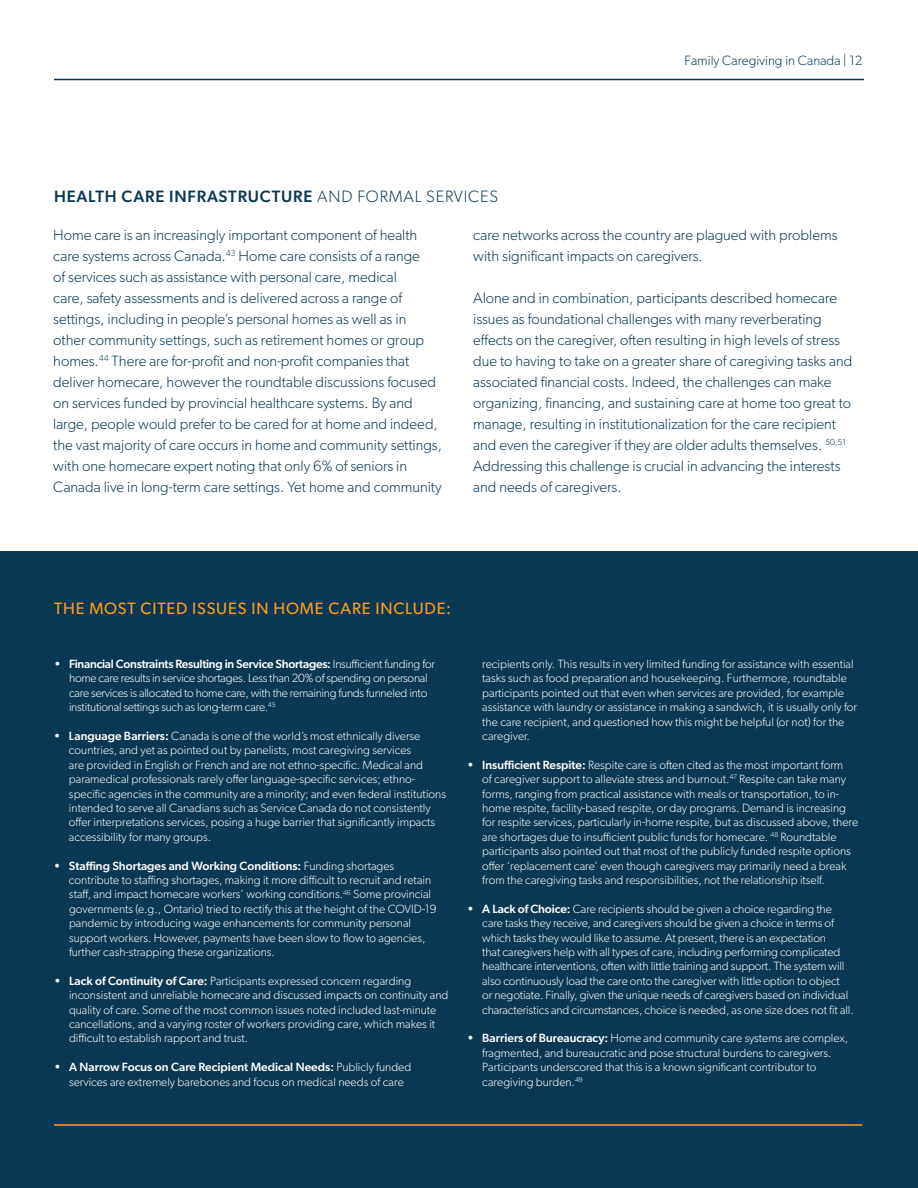
<style>
.page{position:relative;width:918px;height:1188px;background:#fff}
.page>*{position:absolute;margin:0;border:0;box-sizing:border-box;transform-origin:0 0}
.t1{font:500 16.5px "Gibson";letter-spacing:.05em;color:#0a3854}
.t2{font:16.5px "Gibson";letter-spacing:.05em;color:#ff9e1c}
.t3{font:300 15px/21px "Gibson";color:#0a3854}
.t4{font:300 13.5px "Gibson";color:#0a3854}
.t5{font:300 12px/14.4px "Gibson";color:#fff}
.t6{font:300 12px/14.4px "Gibson";letter-spacing:-.02em;color:#fff}
.s1{font-weight:300}
.s2{font-weight:500}
</style>
<div class="page">
<div style="left:0;top:551px;width:918px;height:637px;background:#0a3854"></div>
<hr style="left:54px;top:1124px;width:808px;height:2px;background:#ff9e1c">
<hr style="left:54px;top:79px;width:810px;height:1px;background:#0a3854">
<p class="t4" style="left:684px;top:52px;width:180px">Family Caregiving in Canada | 12</p>
<h1 class="t1" style="left:54px;top:187px;width:446px">HEALTH CARE INFRASTRUCTURE <span class="s1">AND FORMAL SERVICES</span></h1>
<p class="t3" style="left:53px;top:224px;width:390px">Home care is an increasingly important component of health care systems across Canada.<sup>43</sup> Home care consists of a range<br>of services such as assistance with personal care, medical<br>care, safety assessments and is delivered across a range of settings, including in people’s personal homes as well as in other community settings, such as retirement homes or group homes.<sup>44</sup> There are for-profit and non-profit companies that deliver homecare, however the roundtable discussions focused on services funded by provincial healthcare systems. By and large, people would prefer to be cared for at home and indeed, the vast majority of care occurs in home and community settings, with one homecare expert noting that only 6% of seniors in Canada live in long-term care settings. Yet home and community</p>
<p class="t3" style="left:473px;top:224px;width:366px">care networks across the country are plagued with problems with significant impacts on caregivers.</p>
<p class="t3" style="left:473px;top:287px;width:381px">Alone and in combination, participants described homecare issues as foundational challenges with many reverberating effects on the caregiver, often resulting in high levels of stress due to having to take on a greater share of caregiving tasks and associated financial costs. Indeed, the challenges can make organizing, financing, and sustaining care at home too great to manage, resulting in institutionalization for the care recipient and even the caregiver if they are older adults themselves. <sup>50,51<br></sup>Addressing this challenge is crucial in advancing the interests and needs of caregivers.</p>
<h1 class="t2" style="left:54px;top:598px;width:399px">THE MOST CITED ISSUES IN HOME CARE INCLUDE:</h1>
<p class="t6" style="left:69px;top:657px;width:368px;text-indent:-15px"><span class="s2">• Financial Constraints Resulting in Service Shortages:</span> Insufficient funding for home care results in service shortages. Less than 20% of spending on personal care services is allocated to home care, with the remaining funds funneled into institutional settings such as long-term care.<sup>45</sup></p>
<p class="t5" style="left:69px;top:729px;width:379px;text-indent:-15px"><span class="s2">• Language Barriers:</span> Canada is one of the world’s most ethnically diverse countries, and yet as pointed out by panelists, most caregiving services<br>are provided in English or French and are not ethno-specific. Medical and paramedical professionals rarely offer language-specific services; ethno&shy;specific agencies in the community are a minority; and even federal institutions intended to serve all Canadians such as Service Canada do not consistently offer interpretations services, posing a huge barrier that significantly impacts accessibility for many groups.</p>
<p class="t5" style="left:69px;top:858px;width:369px;text-indent:-15px"><span class="s2">• Staffing Shortages and Working Conditions:</span> Funding shortages contribute to staffing shortages, making it more difficult to recruit and retain staff, and impact homecare workers’ working conditions.<sup>46</sup> Some provincial governments (e.g., Ontario) tried to rectify this at the height of the COVID-19 pandemic by introducing wage enhancements for community personal support workers. However, payments have been slow to flow to agencies, further cash-strapping these organizations.</p>
<p class="t5" style="left:69px;top:973px;width:381px;text-indent:-15px"><span class="s2">• Lack of Continuity of Care:</span> Participants expressed concern regarding inconsistent and unreliable homecare and discussed impacts on continuity and quality of care. Some of the most common issues noted included last-minute cancellations, and a varying roster of workers providing care, which makes it difficult to establish rapport and trust.</p>
<p class="t5" style="left:69px;top:1060px;width:344px;text-indent:-15px"><span class="s2">• A Narrow Focus on Care Recipient Medical Needs:</span> Publicly funded services are extremely barebones and focus on medical needs of care</p>
<p class="t5" style="left:482px;top:657px;width:376px">recipients only. This results in very limited funding for assistance with essential tasks such as food preparation and housekeeping. Furthermore, roundtable participants pointed out that even when services are provided, for example assistance with laundry or assistance in making a sandwich, it is usually only for the care recipient, and questioned how this might be helpful (or not) for the caregiver.</p>
<p class="t5" style="left:482px;top:757px;width:378px;text-indent:-15px"><span class="s2">• Insufficient Respite:</span> Respite care is often cited as the most important form<br>of caregiver support to alleviate stress and burnout.<sup>47</sup> Respite can take many forms, ranging from practical assistance with meals or transportation, to in&shy;home respite, facility-based respite, or day programs. Demand is increasing for respite services, particularly in-home respite, but as discussed above, there are shortages due to insufficient public funds for homecare. <sup>48</sup> Roundtable participants also pointed out that most of the publicly funded respite options offer ‘replacement care’ even though caregivers may primarily need a break from the caregiving tasks and responsibilities, not the relationship itself.</p>
<p class="t5" style="left:482px;top:901px;width:373px;text-indent:-15px"><span class="s2">• A Lack of Choice:</span> Care recipients should be given a choice regarding the care tasks they receive, and caregivers should be given a choice in terms of which tasks they would like to assume. At present, there is an expectation<br>that caregivers help with all types of care, including performing complicated healthcare interventions, often with little training and support. The system will also continuously load the care onto the caregiver with little option to object<br>or negotiate. Finally, given the unique needs of caregivers based on individual characteristics and circumstances, choice is needed, as one size does not fit all.</p>
<p class="t5" style="left:482px;top:1031px;width:367px;text-indent:-15px"><span class="s2">• Barriers of Bureaucracy:</span> Home and community care systems are complex, fragmented, and bureaucratic and pose structural burdens to caregivers.<br>Participants underscored that this is a known significant contributor to caregiving burden.<sup>49</sup></p>
</div>
